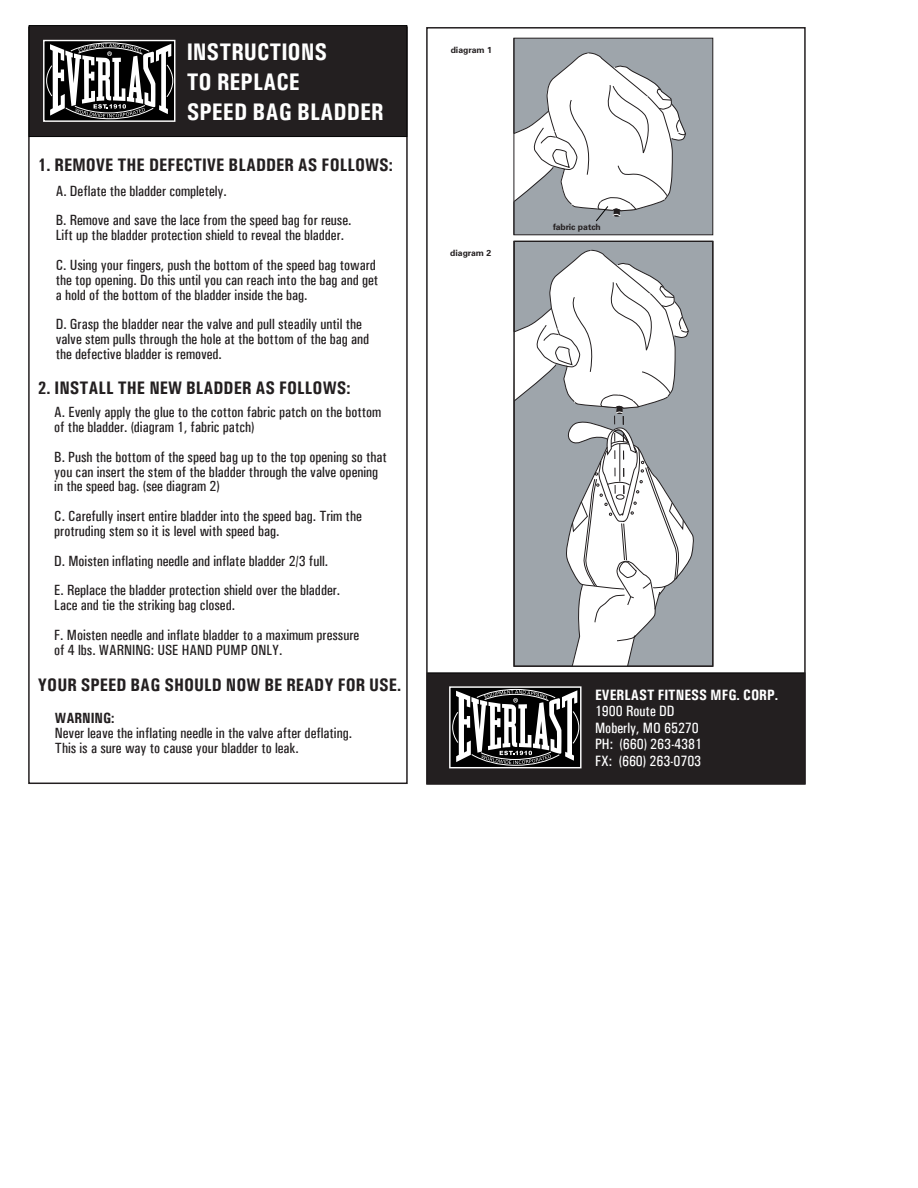
<style>
.page{position:relative;width:918px;height:1188px;background:#fff}
.page>*{position:absolute;margin:0;border:0;box-sizing:border-box;transform-origin:0 0}
.t1{font:700 condensed 24px/30px "Univers";color:#fff}
.t2{font:700 condensed 18.15px "Univers";color:#231f20}
.t3{font:500 condensed 15px/16.5px "Univers";color:#fff}
.t4{font:700 condensed 15px "Univers";color:#fff}
.t5{font:500 condensed 14.85px/14.9px "Univers";color:#231f20}
.t6{font:700 condensed 14.85px "Univers";color:#231f20}
.t7{font:700 8.7px "Univers";color:#231f20}
</style>
<div class="page">
<div style="left:513px;top:38px;width:200px;height:197px;background:#9ea5ab;border:1px solid #231f20"></div>
<hr style="left:513px;top:38px;width:1px;height:197px;background:#231f20">
<div style="left:514px;top:241px;width:199px;height:426px;background:#9ea5ab"></div>
<div style="left:427px;top:673px;width:378px;height:111px;background:#231f20;border:1px solid #000"></div>
<div style="left:29px;top:25px;width:378px;height:112px;background:#231f20;border:1px solid #000"></div>
<div style="left:42px;top:39px;width:135px;height:84px;background:#898788"></div>
<div style="left:43px;top:40px;width:132px;height:82px;background:#000;border:1px solid #fff"></div>
<svg style="left:46px;top:42px;width:127px;height:77px"></svg>
<div style="left:426px;top:27px;width:380px;height:758px;border:2px solid #231f20"></div>
<svg style="left:449px;top:768px;width:133px;height:1px"></svg>
<div style="left:449px;top:686px;width:133px;height:82px;background:#000;border:1px solid #fff"></div>
<svg style="left:452px;top:689px;width:127px;height:77px"></svg>
<svg style="left:513px;top:52px;width:173px;height:170px"></svg>
<svg style="left:513px;top:249px;width:181px;height:417px"></svg>
<h1 class="t1" style="left:187px;top:37px;width:198px">INSTRUCTIONS<br>TO REPLACE<br>SPEED BAG BLADDER</h1>
<p class="t2" style="left:38px;top:154px;width:356px">1. REMOVE THE DEFECTIVE BLADDER AS FOLLOWS:</p>
<p class="t5" style="left:56px;top:176px;width:297px;line-height:29.7px">A. Deflate the bladder completely.<br>B. Remove and save the lace from the speed bag for reuse.</p>
<p class="t5" style="left:56px;top:220px;width:322px;line-height:29.7px">Lift up the bladder protection shield to reveal the bladder.<br>C. Using your fingers, push the bottom of the speed bag toward</p>
<p class="t5" style="left:56px;top:272px;width:324px">the top opening. Do this until you can reach into the bag and get a hold of the bottom of the bladder inside the bag.</p>
<p class="t5" style="left:56px;top:317px;width:315px">D. Grasp the bladder near the valve and pull steadily until the valve stem pulls through the hole at the bottom of the bag and the defective bladder is removed.</p>
<p class="t2" style="left:38px;top:377px;width:314px">2. INSTALL THE NEW BLADDER AS FOLLOWS:</p>
<p class="t5" style="left:54px;top:405px;width:328px">A. Evenly apply the glue to the cotton fabric patch on the bottom of the bladder. (diagram 1, fabric patch)</p>
<p class="t5" style="left:54px;top:449px;width:334px">B. Push the bottom of the speed bag up to the top opening so that you can insert the stem of the bladder through the valve opening in the speed bag. (see diagram 2)</p>
<p class="t5" style="left:54px;top:509px;width:309px">C. Carefully insert entire bladder into the speed bag. Trim the protruding stem so it is level with speed bag.</p>
<p class="t5" style="left:54px;top:546px;width:287px;line-height:29.7px">D. Moisten inflating needle and inflate bladder 2/3 full.<br>E. Replace the bladder protection shield over the bladder.</p>
<p class="t5" style="left:54px;top:590px;width:307px;line-height:29.7px">Lace and tie the striking bag closed.<br>F. Moisten needle and inflate bladder to a maximum pressure</p>
<p class="t5" style="left:54px;top:642px;width:230px">of 4 lbs. WARNING: USE HAND PUMP ONLY.</p>
<p class="t2" style="left:38px;top:674px;width:365px">YOUR SPEED BAG SHOULD NOW BE READY FOR USE.</p>
<p class="t6" style="left:55px;top:709px;width:61px">WARNING:</p>
<p class="t5" style="left:55px;top:726px;width:299px">Never leave the inflating needle in the valve after deflating.<br>This is a sure way to cause your bladder to leak.</p>
<p class="t7" style="left:451px;top:45px;width:43px">diagram 1</p>
<p class="t7" style="left:450px;top:248px;width:43px">diagram 2</p>
<p class="t7" style="left:553px;top:222px;width:49px">fabric patch</p>
<p class="t4" style="left:595px;top:686px;width:185px">EVERLAST FITNESS MFG. CORP.</p>
<p class="t3" style="left:595px;top:703px;width:109px">1900 Route DD<br>Moberly, MO 65270<br>PH: (660) 263-4381<br>FX: (660) 263-0703</p>
</div>
